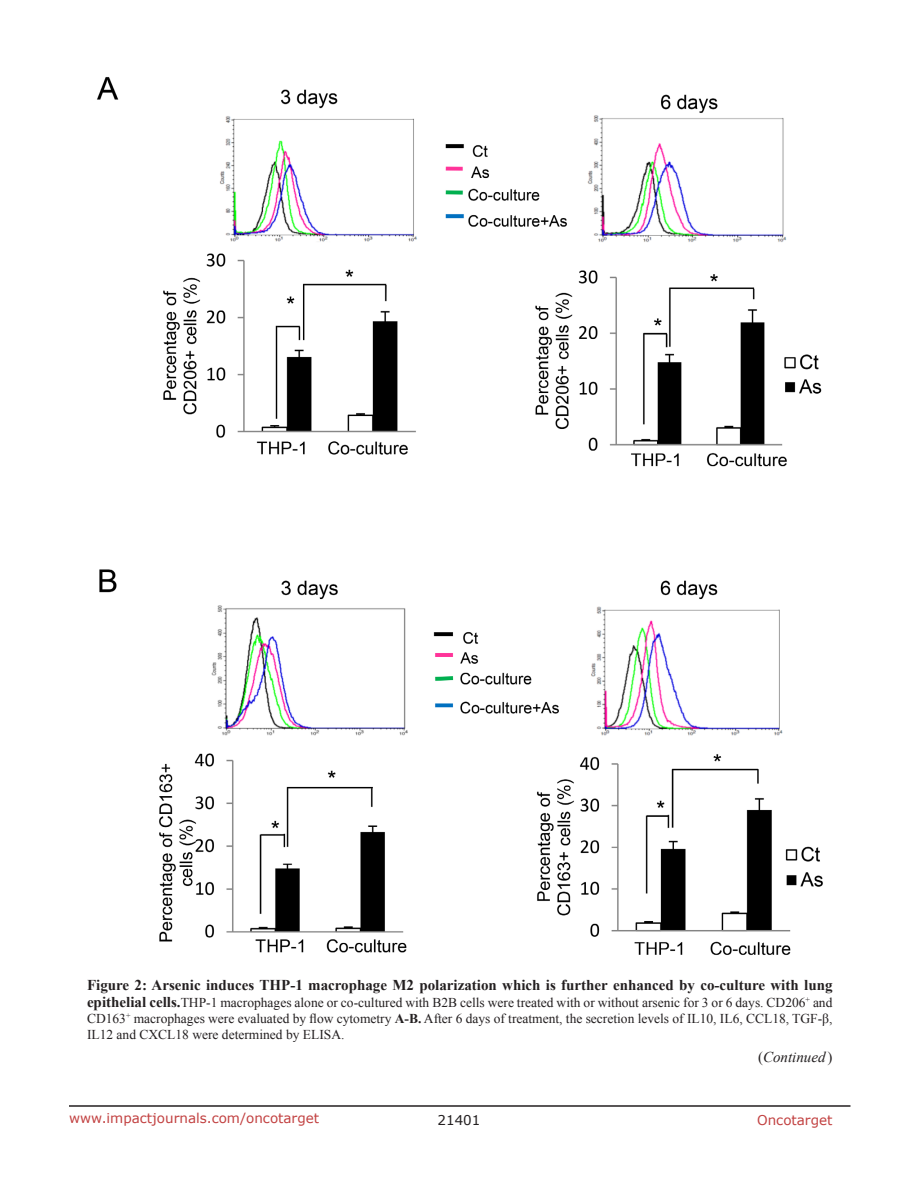
<style>
.page{position:relative;width:918px;height:1188px;background:#fff}
.page>*{position:absolute;margin:0;border:0;box-sizing:border-box;transform-origin:0 0}
.figuretext{font:700 15px "Times New Roman";color:#231f20}
.equ{font:italic 15px "Times New Roman";color:#231f20}
.figuretext-2{font:13.5px/16.2px "Times New Roman";color:#231f20;text-align:justify}
.t1{font:13.5px "Verdana";color:#c24141}
.t2{font:13.5px "Verdana";color:#231f20}
.s1{font-weight:700;font-size:15px}
.s2{font-weight:700}
.s3{font-style:normal}
</style>
<div class="page">
<hr style="left:69px;top:1105px;width:781px;height:2px;background:#231f20">
<img style="left:97px;top:77px;width:726px;height:878px">
<p class="figuretext" style="left:87px;top:975px;width:747px">Figure 2: Arsenic induces THP-1 macrophage M2 polarization which is further enhanced by co-culture with lung</p>
<p class="figuretext-2" style="left:87px;top:994px;width:747px"><span class="s1">epithelial cells.</span>THP-1 macrophages alone or co-cultured with B2B cells were treated with or without arsenic for 3 or 6 days. CD206<sup>+</sup> and CD163<sup>+</sup> macrophages were evaluated by flow cytometry <span class="s2">A-B.</span> After 6 days of treatment, the secretion levels of IL10, IL6, CCL18, TGF-β, IL12 and CXCL18 were determined by ELISA.</p>
<p class="equ" style="left:758px;top:1046px;width:76px"><span class="s3">(</span>Continued<span class="s3">)</span></p>
<p class="t1" style="left:69px;top:1109px;width:252px">www.impactjournals.com/oncotarget</p>
<p class="t2" style="left:438px;top:1111px;width:44px">21401</p>
<p class="t1" style="left:757px;top:1111px;width:77px">Oncotarget</p>
</div>
